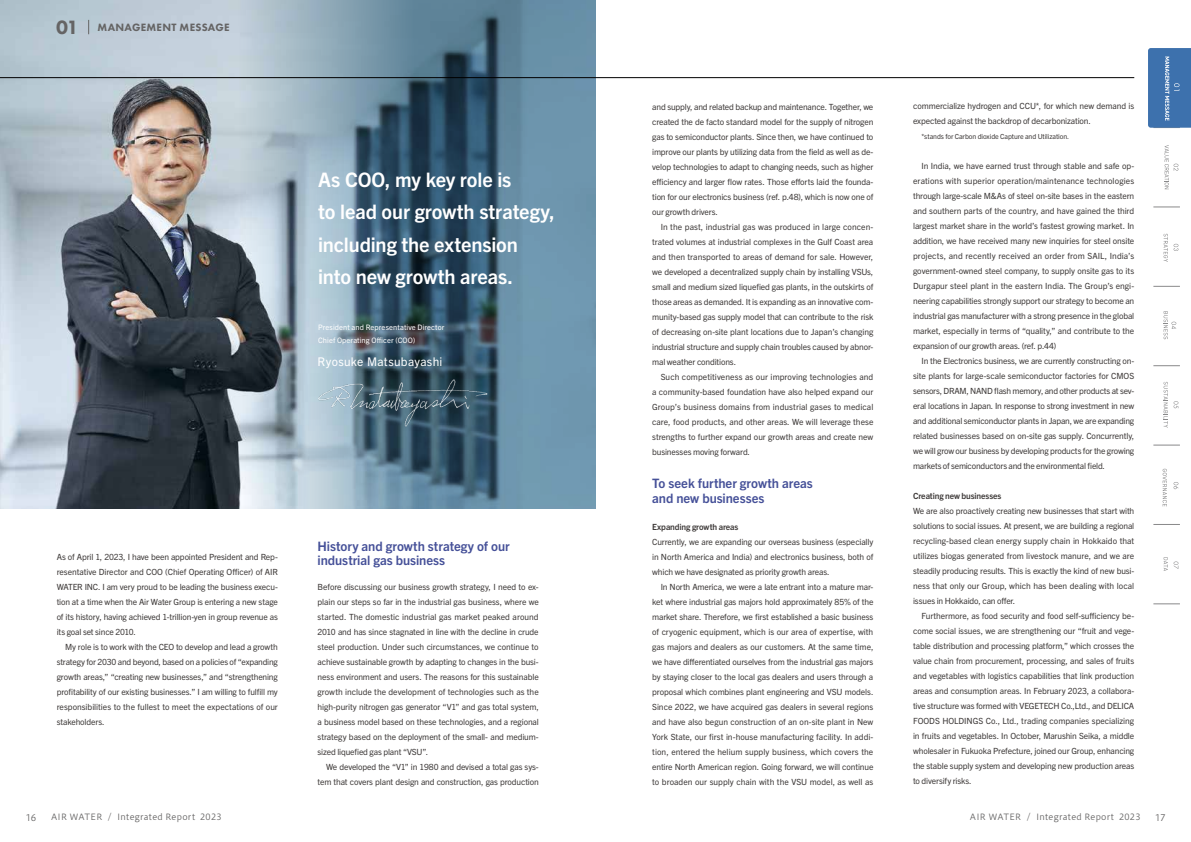
<style>
.page{position:relative;width:1191px;height:842px;background:#fff}
.page>*{position:absolute;margin:0;border:0;box-sizing:border-box;transform-origin:0 0}
.t1{font:700 20px/32.3px "Trade Gothic Next LT Pro";letter-spacing:-.005em;color:#fff}
.t2{font:700 13px/14.6px "Trade Gothic Next LT Pro";color:#455098}
.t3{font:12px "Trade Gothic Next LT Pro";letter-spacing:.025em;color:#fff}
.t4{font:800 11px "Futura PT";letter-spacing:.025em;color:#656464}
.t5{font:9px "Hiragino UD Sans Std N W3";color:#656464}
.t6{font:8.5px/15px "Trade Gothic Next LT Pro";letter-spacing:-.015em;color:#3e3a39;text-align:justify}
.t7{font:8.5px "Hiragino UD Sans Std N W3";letter-spacing:.025em;color:#656464}
.t8{font:700 8.5px "Trade Gothic Next LT Pro";letter-spacing:-.01em;color:#3e3a39}
.t9{font:7.5px/13px "Trade Gothic Next LT Pro";letter-spacing:.015em;color:#fff}
.t10{font:7px "Trade Gothic Next LT Pro";letter-spacing:-.01em;color:#3e3a39}
.s1{font-size:20px}
</style>
<div class="page">
<img style="left:0;top:0;width:215px;height:509px">
<hr style="left:0;top:77px;width:1134px;height:1px;background:#000">
<svg style="left:215px;top:0;width:380px;height:509px;background:#6d899b"></svg>
<img style="left:318px;top:375px;width:181px;height:57px">
<svg style="left:1173px;top:244px;width:5px;height:7px"></svg>
<svg style="left:1163px;top:234px;width:4px;height:28px"></svg>
<svg style="left:1163px;top:382px;width:4px;height:45px"></svg>
<svg style="left:1173px;top:401px;width:5px;height:7px"></svg>
<svg style="left:1163px;top:311px;width:13px;height:28px"></svg>
<svg style="left:1173px;top:482px;width:5px;height:7px"></svg>
<svg style="left:1162px;top:469px;width:4px;height:37px"></svg>
<svg style="left:1173px;top:561px;width:5px;height:8px"></svg>
<svg style="left:1163px;top:557px;width:4px;height:14px"></svg>
<svg style="left:1164px;top:145px;width:14px;height:44px"></svg>
<svg style="left:1153px;top:207px;width:27px;height:1px"></svg>
<svg style="left:1153px;top:286px;width:27px;height:1px"></svg>
<svg style="left:1153px;top:365px;width:27px;height:1px"></svg>
<svg style="left:1153px;top:445px;width:27px;height:1px"></svg>
<svg style="left:1153px;top:524px;width:27px;height:1px"></svg>
<svg style="left:1153px;top:604px;width:27px;height:1px"></svg>
<svg style="left:1148px;top:48px;width:43px;height:80px;background:#4577b0"></svg>
<svg style="left:88px;top:20px;width:1px;height:14px"></svg>
<p class="t4" style="left:56px;top:20px;width:175px"><span class="s1">01</span> MANAGEMENT MESSAGE</p>
<h1 class="t1" style="left:318px;top:162px;width:238px">As COO, my key role is<br>to lead our growth strategy, including the extension into new growth areas.</h1>
<p class="t9" style="left:318px;top:321px;width:128px">President and Representative Director<br>Chief Operating Officer (COO)</p>
<h3 class="t3" style="left:317px;top:353px;width:126px">Ryosuke Matsubayashi</h3>
<p class="t6" style="left:57px;top:549px;width:223px">As of April 1, 2023, I have been appointed President and Rep&shy;resentative Director and COO (Chief Operating Officer) of AIR WATER INC. I am very proud to be leading the business execu&shy;tion at a time when the Air Water Group is entering a new stage of its history, having achieved 1-trillion-yen in group revenue as its goal set since 2010.</p>
<p class="t6" style="left:57px;top:639px;width:223px;text-indent:8px">My role is to work with the CEO to develop and lead a growth strategy for 2030 and beyond, based on a policies of “expanding growth areas,” “creating new businesses,” and “strengthening profitability of our existing businesses.” I am willing to fulfill my responsibilities to the fullest to meet the expectations of our stakeholders.</p>
<h2 class="t2" style="left:317px;top:538px;width:194px">History and growth strategy of our industrial gas business</h2>
<p class="t6" style="left:317px;top:579px;width:223px">Before discussing our business growth strategy, I need to ex&shy;plain our steps so far in the industrial gas business, where we started. The domestic industrial gas market peaked around 2010 and has since stagnated in line with the decline in crude steel production. Under such circumstances, we continue to achieve sustainable growth by adapting to changes in the busi&shy;ness environment and users. The reasons for this sustainable growth include the development of technologies such as the high-purity nitrogen gas generator “V1” and gas total system, a business model based on these technologies, and a regional strategy based on the deployment of the small- and medium&shy;sized liquefied gas plant “VSU”.</p>
<p class="t6" style="left:317px;top:759px;width:223px;text-align:right">We developed the “V1” in 1980 and devised a total gas sys&shy;tem that covers plant design and construction, gas production</p>
<p class="t6" style="left:652px;top:98px;width:223px">and supply, and related backup and maintenance. Together, we created the de facto standard model for the supply of nitrogen gas to semiconductor plants. Since then, we have continued to improve our plants by utilizing data from the field as well as de&shy;velop technologies to adapt to changing needs, such as higher efficiency and larger flow rates. Those efforts laid the founda&shy;tion for our electronics business (ref. p.48), which is now one of our growth drivers.</p>
<p class="t6" style="left:652px;top:218px;width:223px;text-indent:8px">In the past, industrial gas was produced in large concen&shy;trated volumes at industrial complexes in the Gulf Coast area and then transported to areas of demand for sale. However, we developed a decentralized supply chain by installing VSUs, small and medium sized liquefied gas plants, in the outskirts of those areas as demanded. It is expanding as an innovative com&shy;munity-based gas supply model that can contribute to the risk of decreasing on-site plant locations due to Japan’s changing industrial structure and supply chain troubles caused by abnor&shy;mal weather conditions.</p>
<p class="t6" style="left:652px;top:369px;width:223px;text-indent:8px">Such competitiveness as our improving technologies and a community-based foundation have also helped expand our Group’s business domains from industrial gases to medical care, food products, and other areas. We will leverage these strengths to further expand our growth areas and create new businesses moving forward.</p>
<h2 class="t2" style="left:652px;top:475px;width:162px;line-height:15px">To seek further growth areas and new businesses</h2>
<p class="t8" style="left:652px;top:521px;width:88px">Expanding growth areas</p>
<p class="t6" style="left:652px;top:533px;width:223px">Currently, we are expanding our overseas business (especially in North America and India) and electronics business, both of which we have designated as priority growth areas.</p>
<p class="t6" style="left:652px;top:578px;width:223px;text-indent:8px">In North America, we were a late entrant into a mature mar&shy;ket where industrial gas majors hold approximately 85% of the market share. Therefore, we first established a basic business of cryogenic equipment, which is our area of expertise, with gas majors and dealers as our customers. At the same time, we have differentiated ourselves from the industrial gas majors by staying closer to the local gas dealers and users through a proposal which combines plant engineering and VSU models.<br>Since 2022, we have acquired gas dealers in several regions and have also begun construction of an on-site plant in New York State, our first in-house manufacturing facility. In addi&shy;tion, entered the helium supply business, which covers the entire North American region. Going forward, we will continue to broaden our supply chain with the VSU model, as well as</p>
<p class="t6" style="left:913px;top:98px;width:223px">commercialize hydrogen and CCU*, for which new demand is expected against the backdrop of decarbonization.</p>
<p class="t10" style="left:921px;top:131px;width:149px">*stands for Carbon dioxide Capture and Utilization.</p>
<p class="t6" style="left:913px;top:158px;width:223px;text-indent:8px">In India, we have earned trust through stable and safe op&shy;erations with superior operation/maintenance technologies through large-scale M&amp;As of steel on-site bases in the eastern and southern parts of the country, and have gained the third largest market share in the world’s fastest growing market. In addition, we have received many new inquiries for steel onsite projects, and recently received an order from SAIL, India’s government-owned steel company, to supply onsite gas to its Durgapur steel plant in the eastern India. The Group’s engi&shy;neering capabilities strongly support our strategy to become an industrial gas manufacturer with a strong presence in the global market, especially in terms of “quality,” and contribute to the expansion of our growth areas. (ref. p.44)</p>
<p class="t6" style="left:913px;top:353px;width:223px;text-indent:8px">In the Electronics business, we are currently constructing on&shy;site plants for large-scale semiconductor factories for CMOS sensors, DRAM, NAND flash memory, and other products at sev&shy;eral locations in Japan. In response to strong investment in new and additional semiconductor plants in Japan, we are expanding related businesses based on on-site gas supply. Concurrently, we will grow our business by developing products for the growing markets of semiconductors and the environmental field.</p>
<p class="t8" style="left:913px;top:490px;width:90px">Creating new businesses</p>
<p class="t6" style="left:913px;top:503px;width:223px">We are also proactively creating new businesses that start with solutions to social issues. At present, we are building a regional recycling-based clean energy supply chain in Hokkaido that utilizes biogas generated from livestock manure, and we are steadily producing results. This is exactly the kind of new busi&shy;ness that only our Group, which has been dealing with local issues in Hokkaido, can offer.</p>
<p class="t6" style="left:913px;top:608px;width:223px;text-indent:8px">Furthermore, as food security and food self-sufficiency be&shy;come social issues, we are strengthening our “fruit and vege&shy;table distribution and processing platform,” which crosses the value chain from procurement, processing, and sales of fruits and vegetables with logistics capabilities that link production areas and consumption areas. In February 2023, a collabora&shy;tive structure was formed with VEGETECH Co.,Ltd., and DELICA FOODS HOLDINGS Co., Ltd., trading companies specializing in fruits and vegetables. In October, Marushin Seika, a middle wholesaler in Fukuoka Prefecture, joined our Group, enhancing the stable supply system and developing new production areas to diversify risks.</p>
<p class="t5" style="left:26px;top:810px;width:12px">16</p>
<p class="t7" style="left:51px;top:810px;width:172px">AIR WATER / Integrated Report 2023</p>
<p class="t7" style="left:970px;top:810px;width:172px">AIR WATER / Integrated Report 2023</p>
<p class="t5" style="left:1155px;top:810px;width:12px">17</p>
</div>
